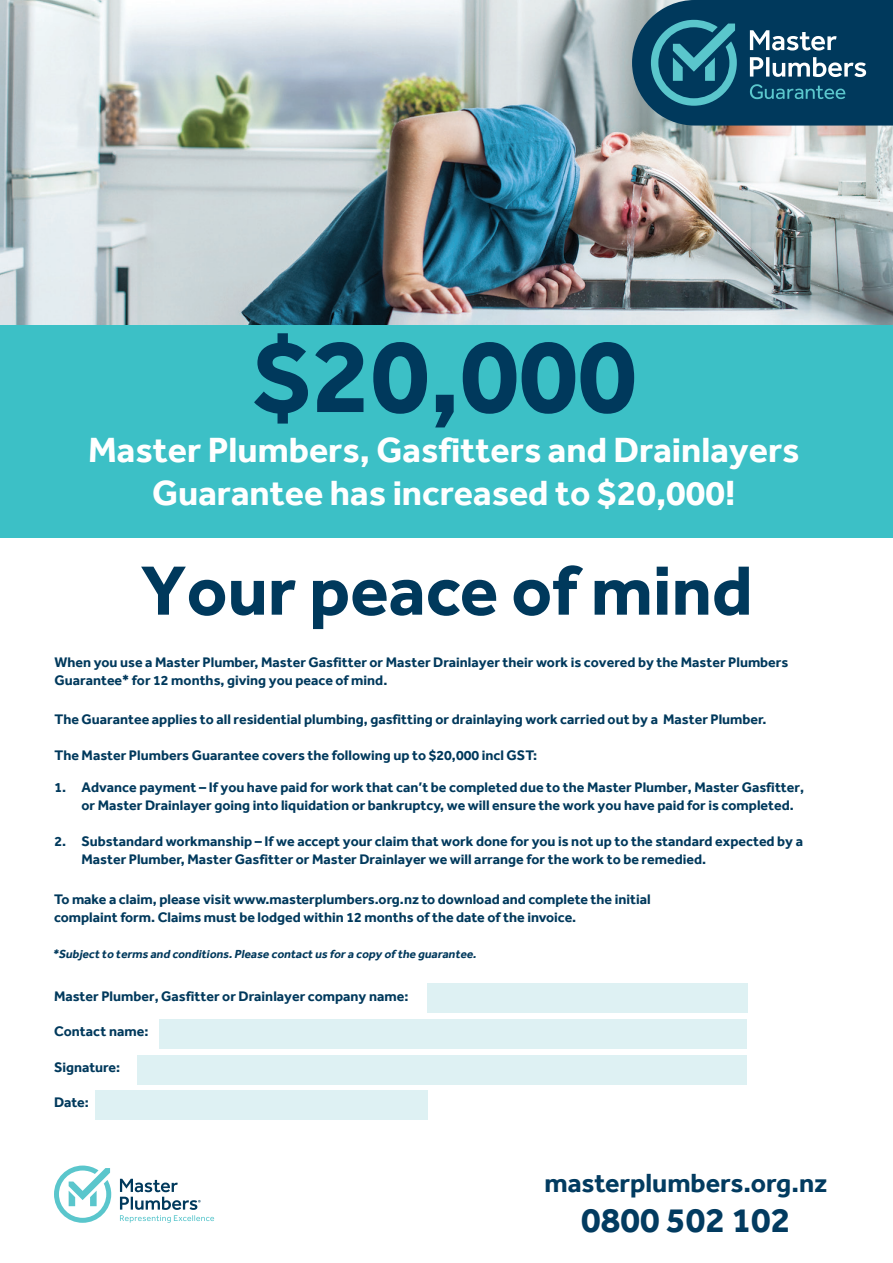
<style>
.page{position:relative;width:893px;height:1263px;background:#fff}
.page>*{position:absolute;margin:0;border:0;box-sizing:border-box;transform-origin:0 0}
.t1{font:700 108px "Effra";color:#00395c}
.t2{font:700 72px "Effra";color:#00395c}
.t3{font:700 36px/43.2px "Effra";color:#fff;text-align:center}
.t4{font:700 36px "Effra";color:#023b60}
.t5{font:700 27px "Effra";color:#023b60}
.t6{font:700 14.25px/18px "Effra";color:#00395c}
.t7{font:italic 700 12px "Effra";color:#00395c}
</style>
<div class="page">
<svg style="left:54px;top:1165px;width:57px;height:58px"></svg>
<svg style="left:120px;top:1179px;width:94px;height:44px"></svg>
<div style="left:427px;top:983px;width:320px;height:30px;background:#def1f3"></div>
<div style="left:159px;top:1019px;width:588px;height:30px;background:#def1f3"></div>
<div style="left:137px;top:1055px;width:610px;height:29px;background:#def1f3"></div>
<div style="left:95px;top:1090px;width:333px;height:30px;background:#def1f3"></div>
<img style="left:0;top:0;width:893px;height:325px">
<div style="left:0;top:325px;width:893px;height:213px;background:#3cc0c6"></div>
<svg style="left:632px;top:0;width:261px;height:126px;background:#1e5774"></svg>
<p class="t1" style="left:253px;top:312px;width:385px">$20,000</p>
<p class="t3" style="left:88px;top:428px;width:713px">Master Plumbers, Gasfitters and Drainlayers<br>Guarantee has increased to $20,000!</p>
<p class="t2" style="left:140px;top:548px;width:614px">Your peace of mind</p>
<p class="t6" style="left:54px;top:653px;width:735px">When you use a Master Plumber, Master Gasfitter or Master Drainlayer their work is covered by the Master Plumbers<br>Guarantee* for 12 months, giving you peace of mind.</p>
<p class="t6" style="left:54px;top:710px;width:714px">The Guarantee applies to all residential plumbing, gasfitting or drainlaying work carried out by a Master Plumber.</p>
<p class="t6" style="left:54px;top:746px;width:484px">The Master Plumbers Guarantee covers the following up to $20,000 incl GST:</p>
<p class="t6" style="left:81px;top:778px;width:724px;text-indent:-27px">1. Advance payment – If you have paid for work that can’t be completed due to the Master Plumber, Master Gasfitter, or Master Drainlayer going into liquidation or bankruptcy, we will ensure the work you have paid for is completed.</p>
<p class="t6" style="left:81px;top:832px;width:723px;text-indent:-27px">2. Substandard workmanship – If we accept your claim that work done for you is not up to the standard expected by a<br>Master Plumber, Master Gasfitter or Master Drainlayer we will arrange for the work to be remedied.</p>
<p class="t6" style="left:54px;top:890px;width:598px">To make a claim, please visit www.masterplumbers.org.nz to download and complete the initial complaint form. Claims must be lodged within 12 months of the date of the invoice.</p>
<p class="t7" style="left:53px;top:947px;width:429px">*Subjecttotermsandconditions.Pleasecontactusforacopyoftheguarantee.</p>
<p class="t6" style="left:54px;top:987px;width:356px">Master Plumber, Gasfitter or Drainlayer company name:</p>
<p class="t6" style="left:54px;top:1022px;width:96px">Contact name:</p>
<p class="t6" style="left:54px;top:1058px;width:68px">Signature:</p>
<p class="t6" style="left:54px;top:1093px;width:36px">Date:</p>
<p class="t5" style="left:544px;top:1167px;width:284px">masterplumbers.org.nz</p>
<p class="t4" style="left:581px;top:1199px;width:211px">0800 502 102</p>
</div>
